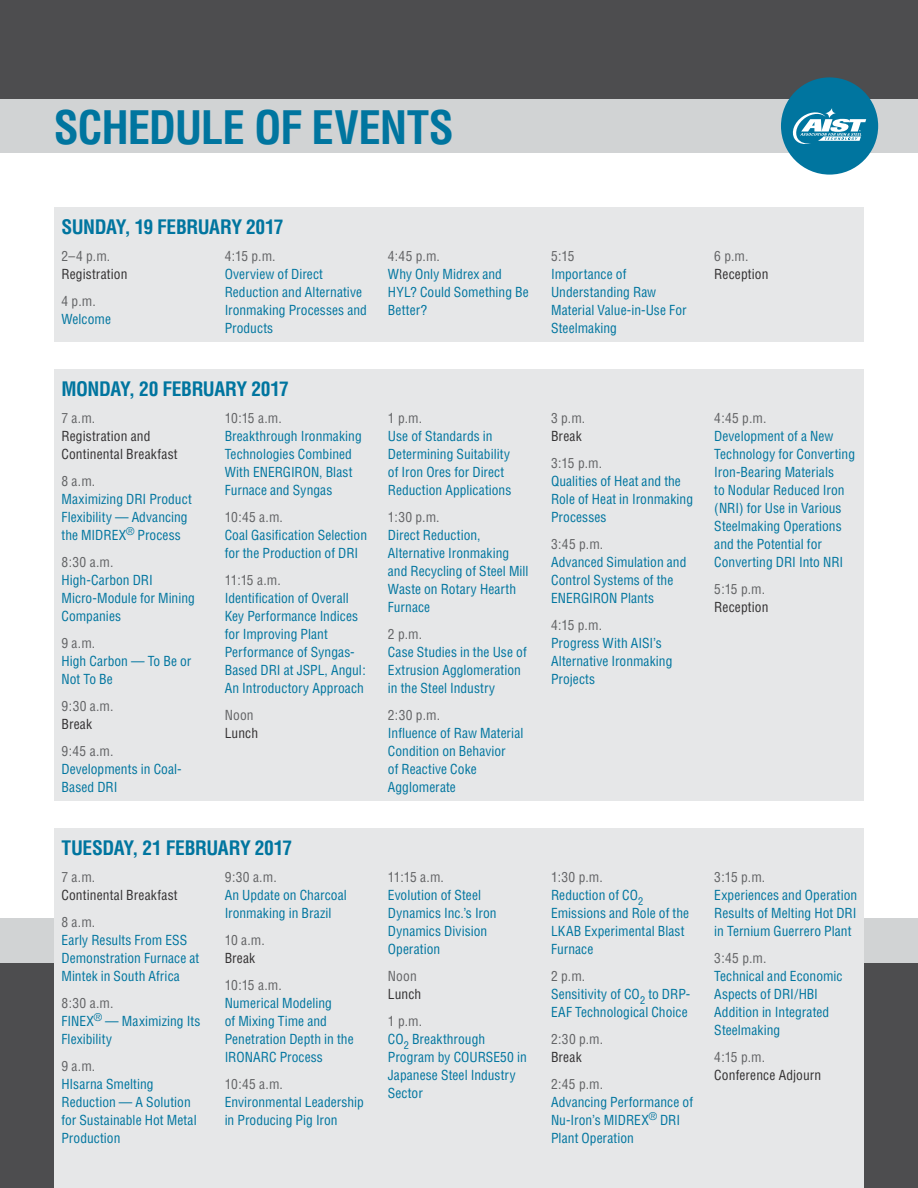
<style>
.page{position:relative;width:918px;height:1188px;background:#fff}
.page>*{position:absolute;margin:0;border:0;box-sizing:border-box;transform-origin:0 0}
.t1{font:700 condensed 45px "Helvetica";letter-spacing:-.025em;color:#00759f}
.t2{font:700 condensed 19.5px "Helvetica";letter-spacing:-.025em;color:#00759f}
.t3{font:condensed 13.5px/18px "Helvetica";letter-spacing:.005em;color:#00759f}
.t4{font:condensed 13.5px "Helvetica";letter-spacing:.01em;color:#636466}
.t5{font:condensed 13.5px/18px "Helvetica";letter-spacing:.01em;color:#333132}
.s1{color:#636466}
</style>
<div class="page">
<div style="left:0;top:918px;width:918px;height:54px;background:#d1d3d4"></div>
<div style="left:0;top:963px;width:918px;height:225px;background:#4d4d4f"></div>
<div style="left:55px;top:207px;width:809px;height:135px;background:#e6e7e8"></div>
<div style="left:55px;top:369px;width:809px;height:432px;background:#e6e7e8"></div>
<div style="left:55px;top:828px;width:809px;height:360px;background:#e6e7e8"></div>
<div style="left:0;top:0;width:918px;height:126px;background:#4d4d4f"></div>
<div style="left:0;top:99px;width:918px;height:54px;background:#d1d3d4"></div>
<div style="left:781px;top:77px;width:97px;height:98px;background:#00759f;border-radius:50%"></div>
<svg style="left:793px;top:108px;width:73px;height:36px"></svg>
<h1 class="t1" style="left:54px;top:99px;width:402px">SCHEDULE OF EVENTS</h1>
<h2 class="t2" style="left:62px;top:215px;width:224px">SUNDAY, 19 FEBRUARY 2017</h2>
<p class="t4" style="left:62px;top:248px;width:50px">2–4 p.m.</p>
<p class="t5" style="left:62px;top:265px;width:67px">Registration</p>
<p class="t4" style="left:62px;top:293px;width:36px">4 p.m.</p>
<p class="t3" style="left:62px;top:310px;width:51px">Welcome</p>
<p class="t4" style="left:225px;top:248px;width:52px">4:15 p.m.</p>
<p class="t3" style="left:225px;top:265px;width:144px">Overview of Direct<br>Reduction and Alternative<br>Ironmaking Processes and<br>Products</p>
<h2 class="t2" style="left:62px;top:377px;width:229px">MONDAY, 20 FEBRUARY 2017</h2>
<p class="t4" style="left:62px;top:410px;width:35px">7 a.m.</p>
<p class="t5" style="left:62px;top:427px;width:118px">Registration and<br>Continental Breakfast</p>
<p class="t4" style="left:62px;top:473px;width:35px">8 a.m.</p>
<p class="t3" style="left:62px;top:490px;width:132px">Maximizing DRI Product<br>Flexibility — Advancing the MIDREX<sup>®</sup> Process</p>
<p class="t4" style="left:61px;top:554px;width:53px">8:30 a.m.</p>
<p class="t3" style="left:61px;top:571px;width:135px">High-Carbon DRI<br>Micro-Module for Mining<br>Companies</p>
<p class="t4" style="left:61px;top:635px;width:35px">9 a.m.</p>
<p class="t3" style="left:61px;top:652px;width:131px">High Carbon — To Be or<br>Not To Be</p>
<p class="t4" style="left:61px;top:698px;width:54px">9:30 a.m.</p>
<p class="t5" style="left:61px;top:715px;width:32px">Break</p>
<p class="t4" style="left:61px;top:743px;width:53px">9:45 a.m.</p>
<p class="t3" style="left:61px;top:760px;width:122px">Developments in Coal-<br>Based DRI</p>
<p class="t4" style="left:225px;top:410px;width:59px">10:15 a.m.</p>
<p class="t3" style="left:225px;top:427px;width:139px">Breakthrough Ironmaking<br>Technologies Combined<br>With ENERGIRON, Blast<br>Furnace and Syngas</p>
<p class="t4" style="left:225px;top:509px;width:60px">10:45 a.m.</p>
<p class="t3" style="left:225px;top:526px;width:144px">Coal Gasification Selection for the Production of DRI</p>
<p class="t4" style="left:225px;top:572px;width:58px">11:15 a.m.</p>
<p class="t3" style="left:225px;top:589px;width:143px">Identification of Overall<br>Key Performance Indices for Improving Plant<br>Performance of Syngas-<br>Based DRI at JSPL, Angul:<br>An Introductory Approach</p>
<p class="t4" style="left:225px;top:707px;width:30px">Noon</p>
<p class="t5" style="left:225px;top:724px;width:35px">Lunch</p>
<h2 class="t2" style="left:62px;top:836px;width:232px">TUESDAY, 21 FEBRUARY 2017</h2>
<p class="t4" style="left:62px;top:869px;width:35px">7 a.m.</p>
<p class="t5" style="left:62px;top:886px;width:118px">Continental Breakfast</p>
<p class="t4" style="left:62px;top:914px;width:35px">8 a.m.</p>
<p class="t3" style="left:62px;top:931px;width:139px">Early Results From ESS<br>Demonstration Furnace at<br>Mintek in South Africa</p>
<p class="t3" style="left:61px;top:994px;width:140px"><span class="s1">8:30 a.m.<br></span>FINEX<sup>®</sup> — Maximizing Its<br>Flexibility</p>
<p class="t4" style="left:61px;top:1058px;width:35px">9 a.m.</p>
<p class="t3" style="left:61px;top:1075px;width:137px">HIsarna Smelting<br>Reduction — A Solution for Sustainable Hot Metal<br>Production</p>
<p class="t4" style="left:225px;top:869px;width:54px">9:30 a.m.</p>
<p class="t3" style="left:225px;top:886px;width:124px">An Update on Charcoal<br>Ironmaking in Brazil</p>
<p class="t4" style="left:225px;top:932px;width:42px">10 a.m.</p>
<p class="t5" style="left:225px;top:949px;width:32px">Break</p>
<p class="t4" style="left:225px;top:977px;width:59px">10:15 a.m.</p>
<p class="t3" style="left:225px;top:994px;width:130px">Numerical Modeling<br>of Mixing Time and<br>Penetration Depth in the<br>IRONARC Process</p>
<p class="t4" style="left:225px;top:1076px;width:60px">10:45 a.m.</p>
<p class="t3" style="left:225px;top:1093px;width:141px">Environmental Leadership in Producing Pig Iron</p>
<p class="t4" style="left:388px;top:248px;width:54px">4:45 p.m.</p>
<p class="t3" style="left:388px;top:265px;width:142px">Why Only Midrex and<br>HYL? Could Something Be<br>Better?</p>
<p class="t4" style="left:388px;top:410px;width:36px">1 p.m.</p>
<p class="t3" style="left:388px;top:427px;width:125px">Use of Standards in<br>Determining Suitability of Iron Ores for Direct<br>Reduction Applications</p>
<p class="t4" style="left:388px;top:509px;width:53px">1:30 p.m.</p>
<p class="t3" style="left:388px;top:526px;width:142px">Direct Reduction,<br>Alternative Ironmaking and Recycling of Steel Mill<br>Waste on Rotary Hearth<br>Furnace</p>
<p class="t4" style="left:388px;top:626px;width:36px">2 p.m.</p>
<p class="t3" style="left:388px;top:643px;width:140px">Case Studies in the Use of<br>Extrusion Agglomeration in the Steel Industry</p>
<p class="t4" style="left:388px;top:706px;width:54px">2:30 p.m.</p>
<p class="t3" style="left:388px;top:724px;width:137px">Influence of Raw Material<br>Condition on Behavior<br>of Reactive Coke<br>Agglomerate</p>
<p class="t4" style="left:388px;top:869px;width:58px">11:15 a.m.</p>
<p class="t3" style="left:388px;top:886px;width:110px">Evolution of Steel<br>Dynamics Inc.’s Iron<br>Dynamics Division<br>Operation</p>
<p class="t4" style="left:388px;top:968px;width:30px">Noon</p>
<p class="t5" style="left:388px;top:985px;width:35px">Lunch</p>
<p class="t3" style="left:388px;top:1012px;width:140px"><span class="s1">1 p.m.<br></span>CO<sub>2</sub> Breakthrough<br>Program by COURSE50 in<br>Japanese Steel Industry<br>Sector</p>
<p class="t4" style="left:551px;top:248px;width:25px">5:15</p>
<p class="t3" style="left:551px;top:265px;width:137px">Importance of<br>Understanding Raw<br>Material Value-in-Use For<br>Steelmaking</p>
<p class="t4" style="left:714px;top:248px;width:36px">6 p.m.</p>
<p class="t5" style="left:714px;top:265px;width:56px">Reception</p>
<p class="t4" style="left:551px;top:409px;width:36px">3 p.m.</p>
<p class="t5" style="left:551px;top:427px;width:32px">Break</p>
<p class="t4" style="left:551px;top:454px;width:53px">3:15 p.m.</p>
<p class="t3" style="left:551px;top:472px;width:144px">Qualities of Heat and the<br>Role of Heat in Ironmaking<br>Processes</p>
<p class="t4" style="left:551px;top:535px;width:54px">3:45 p.m.</p>
<p class="t3" style="left:551px;top:553px;width:137px">Advanced Simulation and<br>Control Systems of the<br>ENERGIRON Plants</p>
<p class="t4" style="left:551px;top:616px;width:52px">4:15 p.m.</p>
<p class="t3" style="left:551px;top:634px;width:123px">Progress With AISI’s<br>Alternative Ironmaking<br>Projects</p>
<p class="t4" style="left:714px;top:409px;width:54px">4:45 p.m.</p>
<p class="t3" style="left:714px;top:427px;width:142px">Development of a New<br>Technology for Converting<br>Iron-Bearing Materials<br>to Nodular Reduced Iron (NRI) for Use in Various<br>Steelmaking Operations and the Potential for<br>Converting DRI Into NRI</p>
<p class="t4" style="left:714px;top:580px;width:52px">5:15 p.m.</p>
<p class="t5" style="left:714px;top:598px;width:56px">Reception</p>
<p class="t3" style="left:551px;top:868px;width:140px"><span class="s1">1:30 p.m.<br></span>Reduction of CO<sub>2<br></sub>Emissions and Role of the<br>LKAB Experimental Blast<br>Furnace</p>
<p class="t3" style="left:551px;top:967px;width:141px"><span class="s1">2 p.m.<br></span>Sensitivity of CO<sub>2</sub> to DRP-<br>EAF Technological Choice</p>
<p class="t4" style="left:551px;top:1031px;width:54px">2:30 p.m.</p>
<p class="t5" style="left:551px;top:1048px;width:32px">Break</p>
<p class="t4" style="left:551px;top:1076px;width:54px">2:45 p.m.</p>
<p class="t3" style="left:551px;top:1093px;width:144px">Advancing Performance of<br>Nu-Iron’s MIDREX<sup>®</sup> DRI<br>Plant Operation</p>
<p class="t4" style="left:714px;top:869px;width:53px">3:15 p.m.</p>
<p class="t3" style="left:714px;top:886px;width:144px;text-align:justify">Experiences and Operation Results of Melting Hot DRI in Ternium Guerrero Plant</p>
<p class="t4" style="left:714px;top:950px;width:54px">3:45 p.m.</p>
<p class="t3" style="left:714px;top:967px;width:130px">Technical and Economic<br>Aspects of DRI/HBI<br>Addition in Integrated<br>Steelmaking</p>
<p class="t4" style="left:714px;top:1049px;width:52px">4:15 p.m.</p>
<p class="t5" style="left:714px;top:1066px;width:108px">Conference Adjourn</p>
</div>
